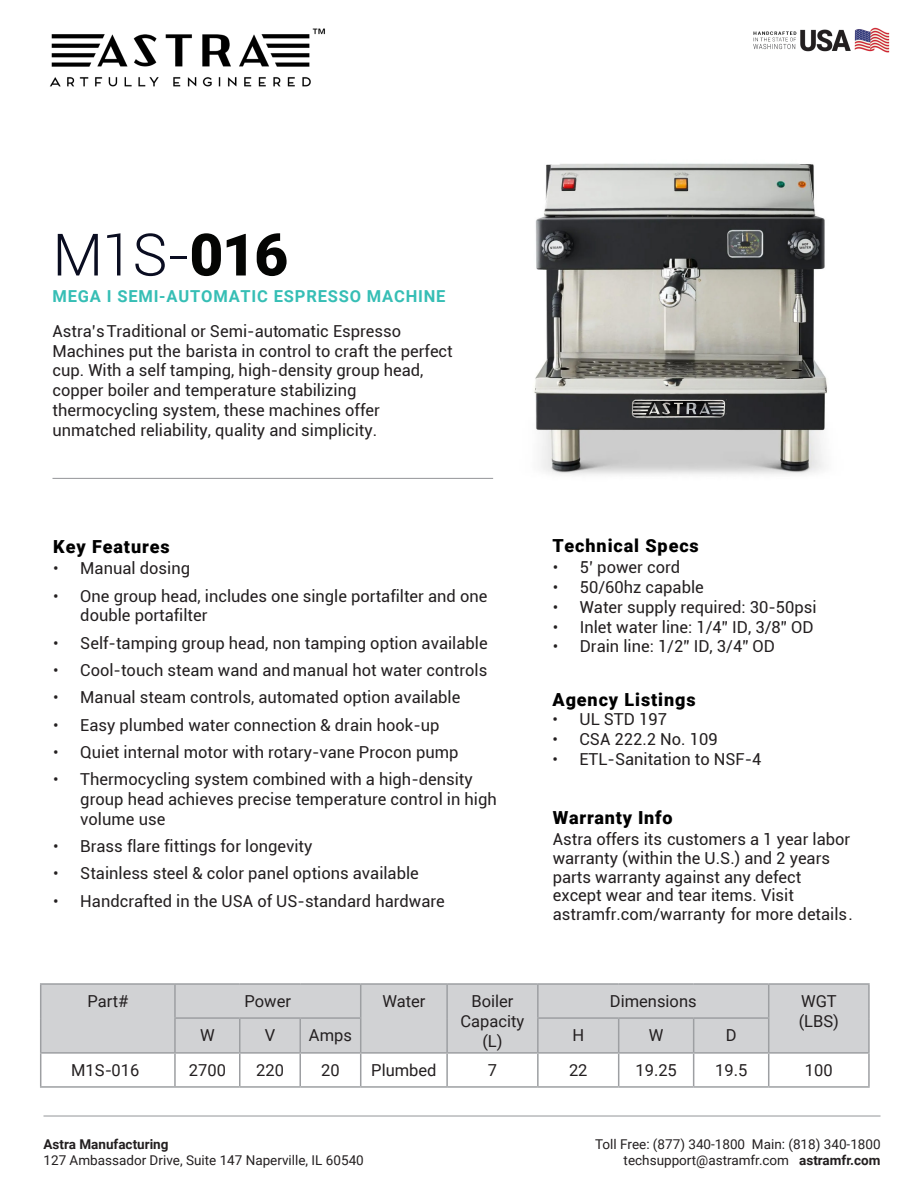
<style>
.page{position:relative;width:918px;height:1188px;background:#fff}
.page>*{position:absolute;margin:0;border:0;box-sizing:border-box;transform-origin:0 0}
.t1{font:300 58.5px "Roboto";color:#0a0d21}
.t2{font:900 18px "Roboto";letter-spacing:.05em;color:#000}
.t3{font:16.5px/19.8px "Roboto";color:#231f20}
.t4{font:16.5px/19.8px "Roboto";color:#231f20;text-align:center}
.t5{font:700 16.5px "Roboto";letter-spacing:.05em;color:#36beb5}
.t6{font:13.5px/16.2px "Roboto";color:#231f20;text-align:right}
.t7{font:700 13.5px "Roboto";color:#231f20}
.s1{font-weight:900;color:#040503}
.s2{font-style:inherit}
.s3{font-weight:700}
</style>
<div class="page">
<div style="left:41px;top:985px;width:827px;height:67px;background:#d1d2d4"></div>
<hr style="left:40px;top:983px;width:135px;height:2px;background:#9d9fa2">
<hr style="left:40px;top:985px;width:1px;height:33px;background:#9d9fa2">
<hr style="left:175px;top:983px;width:65px;height:2px;background:#9d9fa2">
<hr style="left:174px;top:985px;width:2px;height:32px;background:#9d9fa2">
<hr style="left:240px;top:983px;width:60px;height:2px;background:#9d9fa2">
<hr style="left:300px;top:983px;width:61px;height:2px;background:#9d9fa2">
<hr style="left:361px;top:983px;width:86px;height:2px;background:#9d9fa2">
<hr style="left:360px;top:985px;width:1px;height:32px;background:#9d9fa2">
<hr style="left:447px;top:983px;width:91px;height:2px;background:#9d9fa2">
<hr style="left:446px;top:985px;width:2px;height:33px;background:#9d9fa2">
<hr style="left:538px;top:983px;width:81px;height:2px;background:#9d9fa2">
<hr style="left:537px;top:985px;width:2px;height:32px;background:#9d9fa2">
<hr style="left:619px;top:983px;width:75px;height:2px;background:#9d9fa2">
<hr style="left:694px;top:983px;width:75px;height:2px;background:#9d9fa2">
<hr style="left:769px;top:983px;width:101px;height:2px;background:#9d9fa2">
<hr style="left:768px;top:985px;width:1px;height:32px;background:#9d9fa2">
<hr style="left:868px;top:985px;width:2px;height:33px;background:#9d9fa2">
<hr style="left:40px;top:1018px;width:1px;height:34px;background:#9d9fa2">
<hr style="left:174px;top:1017px;width:66px;height:2px;background:#9d9fa2">
<hr style="left:174px;top:1019px;width:2px;height:33px;background:#9d9fa2">
<hr style="left:240px;top:1017px;width:60px;height:2px;background:#9d9fa2">
<hr style="left:239px;top:1019px;width:2px;height:33px;background:#9d9fa2">
<hr style="left:300px;top:1017px;width:61px;height:2px;background:#9d9fa2">
<hr style="left:299px;top:1019px;width:2px;height:33px;background:#9d9fa2">
<hr style="left:360px;top:1019px;width:1px;height:33px;background:#9d9fa2">
<hr style="left:446px;top:1018px;width:2px;height:34px;background:#9d9fa2">
<hr style="left:537px;top:1017px;width:82px;height:2px;background:#9d9fa2">
<hr style="left:537px;top:1019px;width:2px;height:33px;background:#9d9fa2">
<hr style="left:619px;top:1017px;width:75px;height:2px;background:#9d9fa2">
<hr style="left:618px;top:1019px;width:1px;height:33px;background:#9d9fa2">
<hr style="left:694px;top:1017px;width:75px;height:2px;background:#9d9fa2">
<hr style="left:693px;top:1019px;width:1px;height:33px;background:#9d9fa2">
<hr style="left:768px;top:1019px;width:1px;height:33px;background:#9d9fa2">
<hr style="left:868px;top:1018px;width:2px;height:34px;background:#9d9fa2">
<hr style="left:40px;top:1052px;width:135px;height:2px;background:#9d9fa2">
<hr style="left:40px;top:1054px;width:1px;height:32px;background:#9d9fa2">
<hr style="left:175px;top:1052px;width:65px;height:2px;background:#9d9fa2">
<hr style="left:174px;top:1054px;width:2px;height:32px;background:#9d9fa2">
<hr style="left:240px;top:1052px;width:60px;height:2px;background:#9d9fa2">
<hr style="left:239px;top:1054px;width:2px;height:32px;background:#9d9fa2">
<hr style="left:300px;top:1052px;width:61px;height:2px;background:#9d9fa2">
<hr style="left:299px;top:1054px;width:2px;height:32px;background:#9d9fa2">
<hr style="left:361px;top:1052px;width:86px;height:2px;background:#9d9fa2">
<hr style="left:360px;top:1054px;width:1px;height:32px;background:#9d9fa2">
<hr style="left:447px;top:1052px;width:91px;height:2px;background:#9d9fa2">
<hr style="left:446px;top:1054px;width:2px;height:32px;background:#9d9fa2">
<hr style="left:538px;top:1052px;width:81px;height:2px;background:#9d9fa2">
<hr style="left:537px;top:1054px;width:2px;height:32px;background:#9d9fa2">
<hr style="left:619px;top:1052px;width:75px;height:2px;background:#9d9fa2">
<hr style="left:618px;top:1054px;width:1px;height:32px;background:#9d9fa2">
<hr style="left:694px;top:1052px;width:75px;height:2px;background:#9d9fa2">
<hr style="left:693px;top:1054px;width:1px;height:32px;background:#9d9fa2">
<hr style="left:769px;top:1052px;width:101px;height:2px;background:#9d9fa2">
<hr style="left:768px;top:1054px;width:1px;height:32px;background:#9d9fa2">
<hr style="left:868px;top:1054px;width:2px;height:32px;background:#9d9fa2">
<hr style="left:40px;top:1086px;width:135px;height:2px;background:#9d9fa2">
<hr style="left:175px;top:1086px;width:65px;height:2px;background:#9d9fa2">
<hr style="left:240px;top:1086px;width:60px;height:2px;background:#9d9fa2">
<hr style="left:300px;top:1086px;width:61px;height:2px;background:#9d9fa2">
<hr style="left:361px;top:1086px;width:86px;height:2px;background:#9d9fa2">
<hr style="left:447px;top:1086px;width:91px;height:2px;background:#9d9fa2">
<hr style="left:538px;top:1086px;width:81px;height:2px;background:#9d9fa2">
<hr style="left:619px;top:1086px;width:75px;height:2px;background:#9d9fa2">
<hr style="left:694px;top:1086px;width:75px;height:2px;background:#9d9fa2">
<hr style="left:769px;top:1086px;width:101px;height:2px;background:#9d9fa2">
<img style="left:49px;top:28px;width:276px;height:59px">
<img style="left:440px;top:163px;width:387px;height:316px">
<hr style="left:44px;top:1116px;width:836px;height:1px;background:#939598">
<img style="left:753px;top:27px;width:137px;height:26px">
<hr style="left:52px;top:478px;width:441px;height:1px;background:#939598">
<img style="left:631px;top:399px;width:96px;height:18px">
<h1 class="t1" style="left:52px;top:214px;width:237px">M1S-<span class="s1">016</span></h1>
<p class="t5" style="left:52px;top:285px;width:395px">MEGA I SEMI-AUTOMATIC ESPRESSO MACHINE</p>
<p class="t3" style="left:52px;top:320px;width:402px">Astra’s Traditional or Semi-aut omatic Espresso Machines put the barista in control to craft the perfect cup. With a self tamping, high-density group head, copper boiler and temperature stabilizing thermocycling system, these machines offer unmatched reliability, quality and simplicity.</p>
<p class="t2" style="left:53px;top:534px;width:118px">Key Features</p>
<p class="t3" style="left:53px;top:558px;width:138px"><span class="s2">•</span> Manual dosing</p>
<p class="t3" style="left:80px;top:585px;width:409px;text-indent:-27px"><span class="s2">•</span> One group head, includes one single portafilter and one double portafilter</p>
<p class="t3" style="left:53px;top:632px;width:436px"><span class="s2">•</span> Self-tamping group head, non tamping option available</p>
<p class="t3" style="left:53px;top:660px;width:436px"><span class="s2">•</span> Cool-touch steam wand and manual hot water controls</p>
<p class="t3" style="left:53px;top:687px;width:409px"><span class="s2">•</span> Manual steam controls, automated option available</p>
<p class="t3" style="left:53px;top:714px;width:388px"><span class="s2">•</span> Easy plumbed water connection &amp; drain hook-up</p>
<p class="t3" style="left:53px;top:741px;width:407px"><span class="s2">•</span> Quiet internal motor with rotary-vane Procon pump</p>
<p class="t3" style="left:80px;top:769px;width:418px;text-indent:-27px"><span class="s2">•</span> Thermocycling system combined with a high-density group head achieves precise temperature control in high volume use</p>
<p class="t3" style="left:53px;top:836px;width:261px"><span class="s2">•</span> Brass flare fittings for longevity</p>
<p class="t3" style="left:53px;top:863px;width:367px"><span class="s2">•</span> Stainless steel &amp; color panel options available</p>
<p class="t3" style="left:53px;top:890px;width:393px"><span class="s2">•</span> Handcrafted in the USA of US-standard hardware</p>
<p class="t2" style="left:552px;top:533px;width:148px">Technical Specs</p>
<p class="t3" style="left:553px;top:557px;width:129px"><span class="s2">•</span> 5’ power cord</p>
<p class="t3" style="left:553px;top:577px;width:153px"><span class="s2">•</span> 50/60hz capable</p>
<p class="t3" style="left:553px;top:596px;width:265px"><span class="s2">•</span> Water supply required: 30-50psi</p>
<p class="t3" style="left:553px;top:616px;width:262px"><span class="s2">•</span> Inlet water line: 1/4” ID, 3/8” OD</p>
<p class="t3" style="left:553px;top:636px;width:224px"><span class="s2">•</span> Drain line: 1/2” ID, 3/4” OD</p>
<p class="t2" style="left:553px;top:687px;width:145px">Agency Listings</p>
<p class="t3" style="left:553px;top:709px;width:116px"><span class="s2">•</span> UL STD 197</p>
<p class="t3" style="left:553px;top:729px;width:167px"><span class="s2">•</span> CSA 222.2 No. 109</p>
<p class="t3" style="left:553px;top:748px;width:210px"><span class="s2">•</span> ETL-Sanitation to NSF-4</p>
<p class="t2" style="left:553px;top:805px;width:121px">Warranty Info</p>
<p class="t3" style="left:553px;top:830px;width:302px;line-height:18.6px">Astra offers its customers a 1 year labor warranty (within the U.S.) and 2 years parts warranty against any defect except wear and tear items. Visit astramfr.com/warranty for more details .</p>
<p class="t4" style="left:87px;top:991px;width:42px">Part#</p>
<p class="t4" style="left:245px;top:991px;width:48px">Power</p>
<p class="t4" style="left:382px;top:991px;width:45px">Water</p>
<p class="t4" style="left:461px;top:991px;width:65px">Boiler<br>Capacity (L)</p>
<p class="t4" style="left:610px;top:991px;width:88px">Dimensions</p>
<p class="t4" style="left:799px;top:991px;width:42px;text-align:left">WGT (LBS)</p>
<p class="t4" style="left:200px;top:1025px;width:16px">W</p>
<p class="t4" style="left:265px;top:1025px;width:12px">V</p>
<p class="t4" style="left:309px;top:1025px;width:44px">Amps</p>
<p class="t4" style="left:572px;top:1025px;width:13px">H</p>
<p class="t4" style="left:649px;top:1025px;width:16px">W</p>
<p class="t4" style="left:726px;top:1025px;width:12px">D</p>
<p class="t4" style="left:71px;top:1060px;width:70px">M1S<span class="s2">-</span>016</p>
<p class="t4" style="left:189px;top:1060px;width:39px">2700</p>
<p class="t4" style="left:256px;top:1060px;width:29px">220</p>
<p class="t4" style="left:321px;top:1060px;width:20px">20</p>
<p class="t4" style="left:371px;top:1060px;width:67px">Plumbed</p>
<p class="t4" style="left:488px;top:1060px;width:11px">7</p>
<p class="t4" style="left:569px;top:1060px;width:20px">22</p>
<p class="t4" style="left:635px;top:1060px;width:43px">19.25</p>
<p class="t4" style="left:715px;top:1060px;width:34px">19.5</p>
<p class="t4" style="left:805px;top:1060px;width:29px">100</p>
<p class="t7" style="left:44px;top:1135px;width:127px">Astra Manufacturing</p>
<p class="t6" style="left:44px;top:1152px;width:322px">127 Ambassador Drive, Suite 147 Naperville, IL 60540</p>
<p class="t6" style="left:595px;top:1136px;width:287px">Toll Free: (877) 340-1800 Main: (818) 340-1800 techsupport@astramfr.com <span class="s3">astramfr.com</span></p>
</div>
